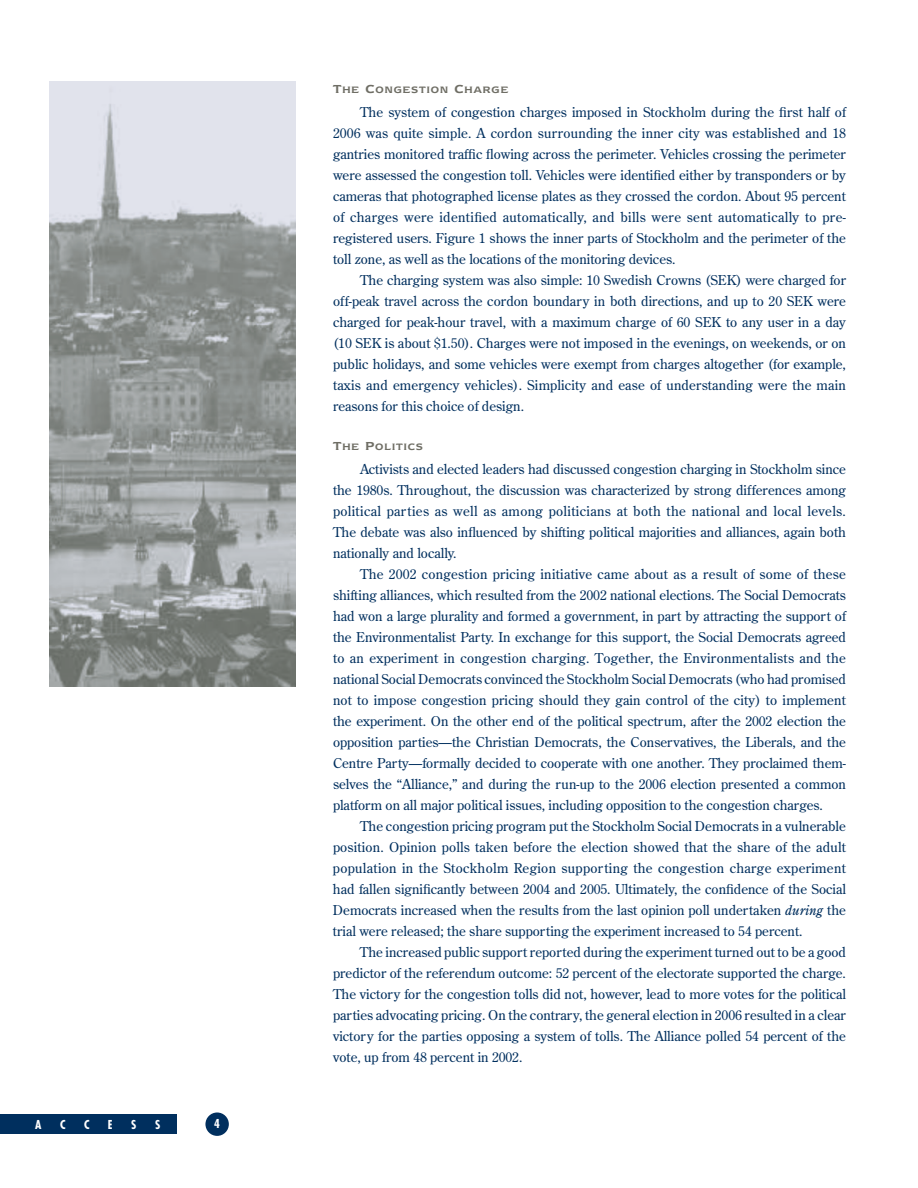
<style>
.page{position:relative;width:918px;height:1188px;background:#fff}
.page>*{position:absolute;margin:0;border:0;box-sizing:border-box;transform-origin:0 0}
.t1{font:13.5px/21px "Century Old Style";color:#002f5e;text-align:justify}
.t2{font:700 condensed 12px "Futura";color:#fff}
.t3{font:600 10.8px "Newtext IT Cby BT";letter-spacing:.095em;color:#6f6e65}
.s1{font-size:13.5px}
.s2{font-style:italic}
</style>
<div class="page">
<div style="left:205px;top:1113px;width:24px;height:23px;background:#002f5e;border-radius:50%"></div>
<div style="left:0;top:1114px;width:177px;height:20px;background:#002f5e"></div>
<img style="left:50px;top:81px;width:245px;height:606px">
<p class="t2" style="left:35px;top:1119px;width:8px">A</p>
<p class="t2" style="left:60px;top:1119px;width:7px">C</p>
<p class="t2" style="left:84px;top:1119px;width:7px">C</p>
<p class="t2" style="left:108px;top:1119px;width:6px">E</p>
<p class="t2" style="left:131px;top:1119px;width:7px">S</p>
<p class="t2" style="left:155px;top:1119px;width:7px">S</p>
<p class="t2" style="left:214px;top:1118px;width:7px">4</p>
<p class="t3" style="left:333px;top:83px;width:177px"><span class="s1">T</span>HE <span class="s1">C</span>ONGESTION <span class="s1">C</span>HARGE</p>
<p class="t1" style="left:333px;top:102px;width:515px;text-indent:27px">The system of congestion charges imposed in Stockholm during the first half of 2006 was quite simple. A cordon surrounding the inner city was established and 18 gantries monitored traffic flowing across the perimeter. Vehicles crossing the perimeter were assessed the congestion toll. Vehicles were identified either by transponders or by cameras that photographed license plates as they crossed the cordon. About 95 percent of charges were identified automatically, and bills were sent automatically to pre&shy;registered users. Figure 1 shows the inner parts of Stockholm and the perimeter of the toll zone, as well as the locations of the monitoring devices.</p>
<p class="t1" style="left:333px;top:270px;width:515px;text-indent:27px">The charging system was also simple: 10 Swedish Crowns (SEK) were charged for off-peak travel across the cordon boundary in both directions, and up to 20 SEK were charged for peak-hour travel, with a maximum charge of 60 SEK to any user in a day (10 SEK is about $1.50). Charges were not imposed in the evenings, on weekends, or on public holidays, and some vehicles were exempt from charges altogether (for example, taxis and emergency vehicles). Simplicity and ease of understanding were the main reasons for this choice of design.</p>
<p class="t3" style="left:333px;top:440px;width:91px"><span class="s1">T</span>HE <span class="s1">P</span>OLITICS</p>
<p class="t1" style="left:333px;top:459px;width:515px;text-indent:27px">Activists and elected leaders had discussed congestion charging in Stockholm since the 1980s. Throughout, the discussion was characterized by strong differences among political parties as well as among politicians at both the national and local levels.<br>The debate was also influenced by shifting political majorities and alliances, again both nationally and locally.</p>
<p class="t1" style="left:333px;top:564px;width:515px;text-indent:27px">The 2002 congestion pricing initiative came about as a result of some of these shifting alliances, which resulted from the 2002 national elections. The Social Democrats had won a large plurality and formed a government, in part by attracting the support of the Environmentalist Party. In exchange for this support, the Social Democrats agreed to an experiment in congestion charging. Together, the Environmentalists and the national Social Democrats convinced the Stockholm Social Democrats (who had promised not to impose congestion pricing should they gain control of the city) to implement the experiment. On the other end of the political spectrum, after the 2002 election the opposition parties—the Christian Democrats, the Conservatives, the Liberals, and the Centre Party—formally decided to cooperate with one another. They proclaimed them&shy;selves the “Alliance,” and during the run-up to the 2006 election presented a common platform on all major political issues, including opposition to the congestion charges.</p>
<p class="t1" style="left:333px;top:816px;width:515px;text-indent:27px">The congestion pricing program put the Stockholm Social Democrats in a vulnerable position. Opinion polls taken before the election showed that the share of the adult population in the Stockholm Region supporting the congestion charge experiment had fallen significantly between 2004 and 2005. Ultimately, the confidence of the Social Democrats increased when the results from the last opinion poll undertaken <span class="s2">during</span> the trial were released; the share supporting the experiment increased to 54 percent.</p>
<p class="t1" style="left:333px;top:942px;width:515px;text-indent:27px">The increased public support reported during the experiment turned out to be a good predictor of the referendum outcome: 52 percent of the electorate supported the charge.<br>The victory for the congestion tolls did not, however, lead to more votes for the political parties advocating pricing. On the contrary, the general election in 2006 resulted in a clear victory for the parties opposing a system of tolls. The Alliance polled 54 percent of the vote, up from 48 percent in 2002.</p>
</div>
